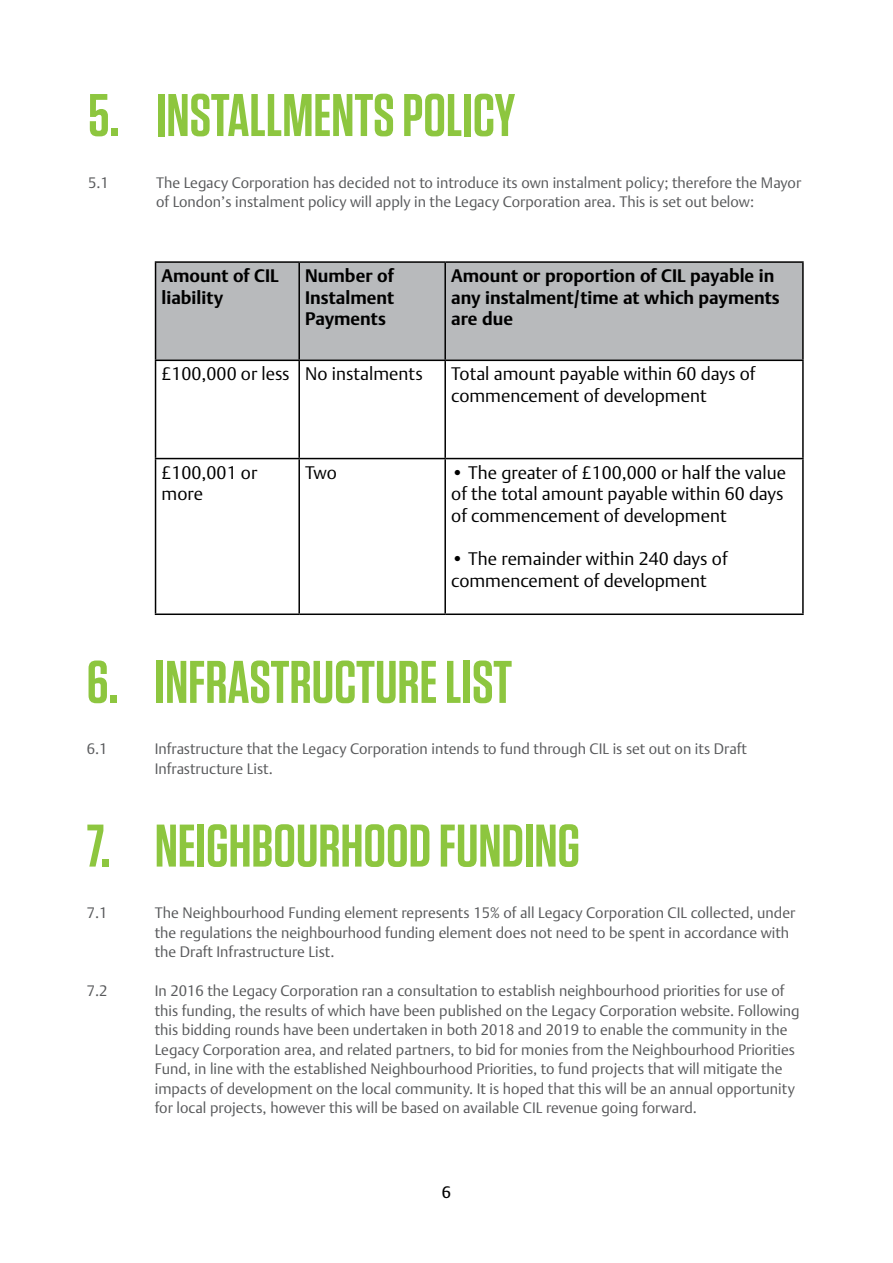
<style>
.page{position:relative;width:893px;height:1263px;background:#fff}
.page>*{position:absolute;margin:0;border:0;box-sizing:border-box;transform-origin:0 0}
.t1{font:600 60px "Tungsten";color:#8dc63f}
.t2{font:300 18px/21.6px "DTL Argo TOT";color:#000}
.t3{font:700 18px/21.6px "DTL Argo TOT";color:#000}
.t4{font:16.5px "DTL Argo TOT";color:#000}
.t5{font:300 15px/19.5px "DTL Argo TOT";color:#58595b}
</style>
<div class="page">
<div style="left:156px;top:262px;width:143px;height:98px;background:#b8babc"></div>
<div style="left:299px;top:262px;width:146px;height:98px;background:#b8babc"></div>
<div style="left:445px;top:262px;width:358px;height:98px;background:#b8babc"></div>
<hr style="left:155px;top:261px;width:144px;height:2px;background:#000">
<hr style="left:155px;top:263px;width:1px;height:97px;background:#000">
<hr style="left:299px;top:261px;width:146px;height:2px;background:#000">
<hr style="left:298px;top:263px;width:2px;height:97px;background:#000">
<hr style="left:445px;top:261px;width:359px;height:2px;background:#000">
<hr style="left:444px;top:263px;width:2px;height:97px;background:#000">
<hr style="left:802px;top:263px;width:2px;height:97px;background:#000">
<hr style="left:155px;top:360px;width:144px;height:1px;background:#000">
<hr style="left:155px;top:361px;width:1px;height:97px;background:#000">
<hr style="left:299px;top:360px;width:146px;height:1px;background:#000">
<hr style="left:298px;top:361px;width:2px;height:97px;background:#000">
<hr style="left:445px;top:360px;width:359px;height:1px;background:#000">
<hr style="left:444px;top:361px;width:2px;height:97px;background:#000">
<hr style="left:802px;top:361px;width:2px;height:97px;background:#000">
<hr style="left:155px;top:458px;width:144px;height:1px;background:#000">
<hr style="left:155px;top:459px;width:1px;height:154px;background:#000">
<hr style="left:299px;top:458px;width:146px;height:1px;background:#000">
<hr style="left:298px;top:459px;width:2px;height:154px;background:#000">
<hr style="left:445px;top:458px;width:359px;height:1px;background:#000">
<hr style="left:444px;top:459px;width:2px;height:154px;background:#000">
<hr style="left:802px;top:459px;width:2px;height:154px;background:#000">
<hr style="left:155px;top:613px;width:144px;height:2px;background:#000">
<hr style="left:299px;top:613px;width:146px;height:2px;background:#000">
<hr style="left:445px;top:613px;width:359px;height:2px;background:#000">
<h1 class="t1" style="left:88px;top:84px;width:429px">5. INSTALLMENTS POLICY</h1>
<p class="t5" style="left:156px;top:173px;width:647px">The Legacy Corporation has decided not to introduce its own instalment policy; therefore the Mayor of London’s instalment policy will apply in the Legacy Corporation area. This is set out below:</p>
<p class="t5" style="left:88px;top:173px;width:22px">5.1</p>
<p class="t3" style="left:162px;top:265px;width:119px">Amount of CIL liability</p>
<p class="t3" style="left:305px;top:265px;width:90px;text-align:justify">Number of Instalment Payments</p>
<p class="t3" style="left:451px;top:265px;width:330px">Amount or proportion of CIL payable in any instalment/time at which payments are due</p>
<p class="t2" style="left:162px;top:363px;width:130px">£100,000 or less</p>
<p class="t2" style="left:305px;top:363px;width:119px">No instalments</p>
<p class="t2" style="left:451px;top:363px;width:306px">Total amount payable within 60 days of commencement of development</p>
<p class="t2" style="left:162px;top:462px;width:97px">£100,001 or more</p>
<p class="t2" style="left:305px;top:462px;width:33px">Two</p>
<p class="t2" style="left:451px;top:462px;width:336px">• The greater of £100,000 or half the value of the total amount payable within 60 days of commencement of development</p>
<p class="t2" style="left:451px;top:548px;width:279px">• The remainder within 240 days of commencement of development</p>
<h1 class="t1" style="left:87px;top:650px;width:427px">6. INFRASTRUCTURE LIST</h1>
<p class="t5" style="left:87px;top:739px;width:22px">6.1</p>
<p class="t5" style="left:155px;top:739px;width:594px">Infrastructure that the Legacy Corporation intends to fund through CIL is set out on its Draft<br>Infrastructure List.</p>
<h1 class="t1" style="left:87px;top:814px;width:495px">7. NEIGHBOURHOOD FUNDING</h1>
<p class="t5" style="left:87px;top:903px;width:22px">7.1</p>
<p class="t5" style="left:155px;top:903px;width:642px">The Neighbourhood Funding element represents 15% of all Legacy Corporation CIL collected, under the regulations the neighbourhood funding element does not need to be spent in accordance with the Draft Infrastructure List.</p>
<p class="t5" style="left:87px;top:981px;width:22px">7.2</p>
<p class="t5" style="left:155px;top:981px;width:646px">In 2016 the Legacy Corporation ran a consultation to establish neighbourhood priorities for use of this funding, the results of which have been published on the Legacy Corporation website. Following this bidding rounds have been undertaken in both 2018 and 2019 to enable the community in the Legacy Corporation area, and related partners, to bid for monies from the Neighbourhood Priorities Fund, in line with the established Neighbourhood Priorities, to fund projects that will mitigate the impacts of development on the local community. It is hoped that this will be an annual opportunity for local projects, however this will be based on available CIL revenue going forward.</p>
<p class="t4" style="left:442px;top:1183px;width:11px">6</p>
</div>
